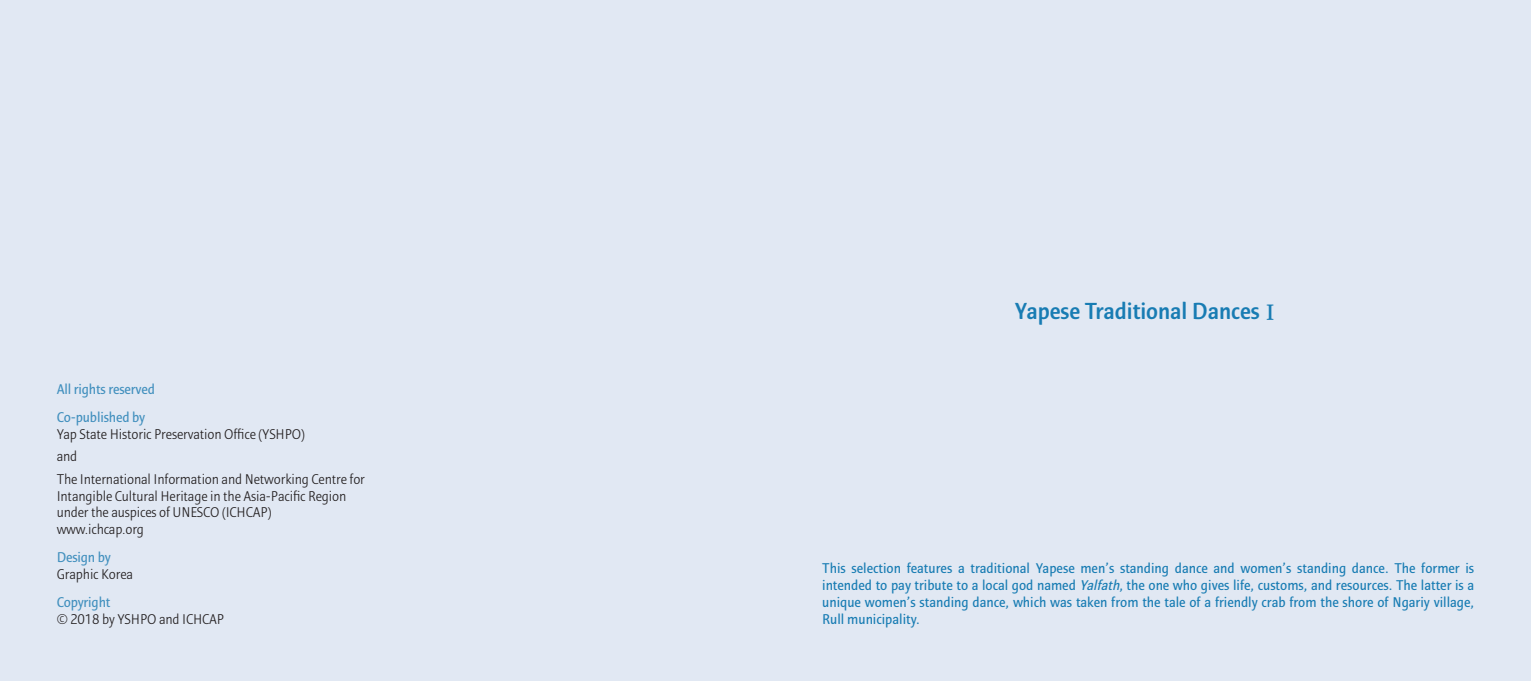
<style>
.page{position:relative;width:1531px;height:681px;background:#fff}
.page>*{position:absolute;margin:0;border:0;box-sizing:border-box;transform-origin:0 0}
.t1{font:700 23px "Arita Sans";color:#187cb3}
.t2{font:600 14px/17px "Arita Sans";color:#187cb3;text-align:justify}
.t3{font:500 14px/22.4px "Arita Sans";letter-spacing:-.01em;color:#231f20}
.t4{font:600 14px/28.2px "Arita Sans";letter-spacing:-.01em;color:#4290be}
.s1{font-family:"YDVY Mj O15";font-weight:400}
.s2{font-style:italic}
</style>
<div class="page">
<div style="left:0;top:0;width:765px;height:680px;background:#e1e8f3"></div>
<div style="left:765px;top:0;width:766px;height:680px;background:#e1e8f3"></div>
<p class="t4" style="left:57px;top:375px;width:100px">All rights reserved<br>Co-published by</p>
<p class="t3" style="left:57px;top:423px;width:310px">Yap State Historic Preservation Office (YSHPO)<br>and<br>The International Information and Networking Centre for</p>
<p class="t3" style="left:57px;top:487px;width:291px;line-height:16.8px">Intangible Cultural Heritage in the Asia-Pacific Region under the auspices of UNESCO (ICHCAP) www.ichcap.org</p>
<p class="t4" style="left:57px;top:543px;width:56px">Design by</p>
<p class="t3" style="left:57px;top:563px;width:78px">Graphic Korea</p>
<p class="t4" style="left:57px;top:588px;width:55px">Copyright</p>
<p class="t3" style="left:57px;top:608px;width:169px">© 2018 by YSHPO and ICHCAP</p>
<h1 class="t1" style="left:1015px;top:298px;width:268px">Yapese Traditional Dances<span class="s1">Ι</span></h1>
<p class="t2" style="left:822px;top:560px;width:653px">This selection features a traditional Yapese men’s standing dance and women’s standing dance. The former is intended to pay tribute to a local god named <span class="s2">Yalfath</span>, the one who gives life, customs, and resources. The latter is a unique women’s standing dance, which was taken from the tale of a friendly crab from the shore of Ngariy village, Rull municipality.</p>
</div>
